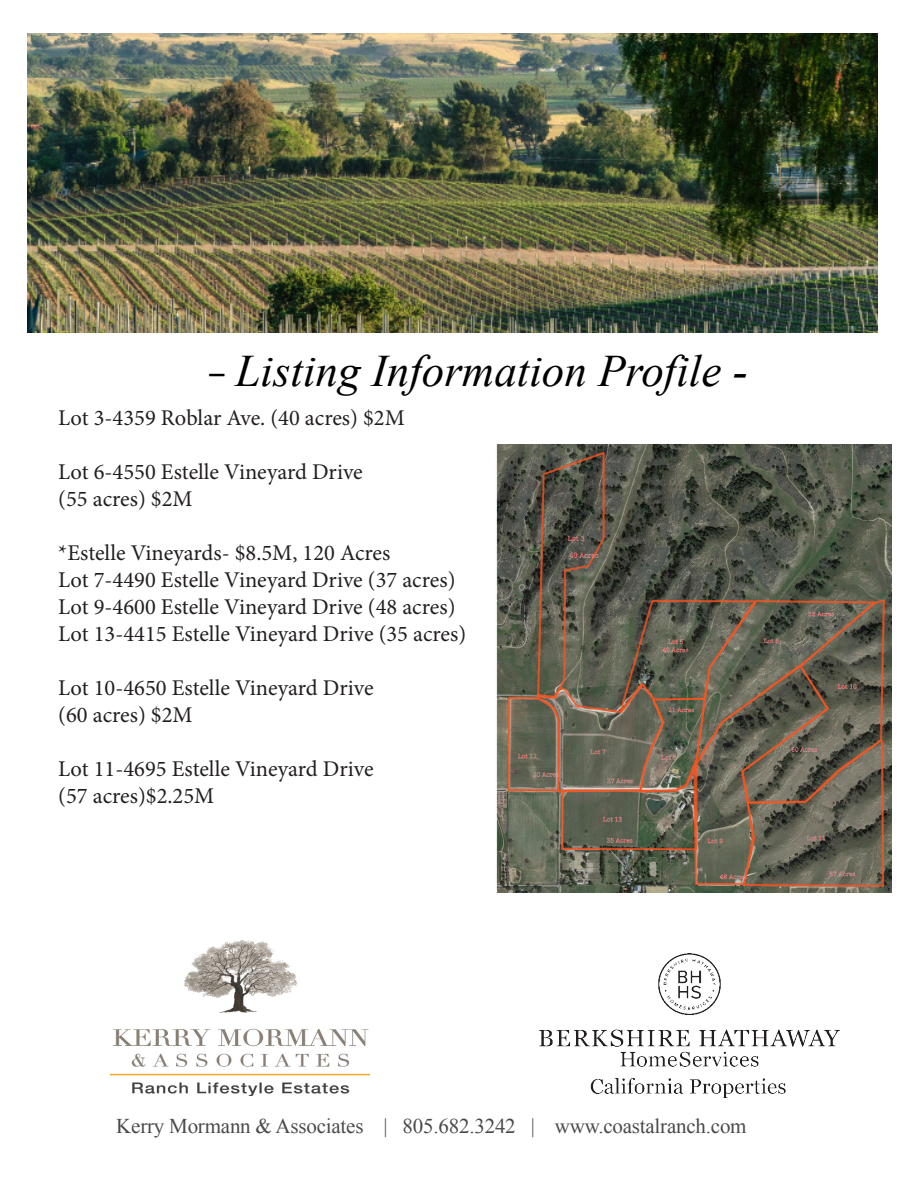
<style>
.page{position:relative;width:918px;height:1188px;background:#fff}
.page>*{position:absolute;margin:0;border:0;box-sizing:border-box;transform-origin:0 0}
.t1{font:italic 45px "Times New Roman";color:#000}
.t2{font:22.5px/27px "Minion Pro";color:#231f20}
.t3{font:21px "Times New Roman";letter-spacing:-.01em;color:#4a4a4b}
.s1{font-family:"Adobe Caslon Pro"}
</style>
<div class="page">
<img style="left:111px;top:941px;width:259px;height:155px">
<img style="left:539px;top:954px;width:300px;height:143px">
<img style="left:496px;top:445px;width:395px;height:447px">
<img style="left:27px;top:34px;width:851px;height:299px">
<p class="t1" style="left:206px;top:339px;width:543px"><span class="s1">-</span> Listing Information Profile -</p>
<p class="t2" style="left:58px;top:404px;width:348px">Lot 3-4359 Roblar Ave. (40 acres) $2M</p>
<p class="t2" style="left:58px;top:458px;width:306px">Lot 6-4550 Estelle Vineyard Drive (55 acres) $2M</p>
<p class="t2" style="left:58px;top:539px;width:334px">*Estelle Vineyards- $8.5M, 120 Acres</p>
<p class="t2" style="left:58px;top:566px;width:399px">Lot 7-4490 Estelle Vineyard Drive (37 acres)</p>
<p class="t2" style="left:58px;top:593px;width:399px">Lot 9-4600 Estelle Vineyard Drive (48 acres)</p>
<p class="t2" style="left:58px;top:620px;width:409px">Lot 13-4415 Estelle Vineyard Drive (35 acres)</p>
<p class="t2" style="left:58px;top:674px;width:317px">Lot 10-4650 Estelle Vineyard Drive (60 acres) $2M</p>
<p class="t2" style="left:58px;top:755px;width:317px">Lot 11-4695 Estelle Vineyard Drive (57 acres)$2.25M</p>
<p class="t3" style="left:116px;top:1112px;width:632px">Kerry Mormann &amp; Associates | 805.682.3242 | www.coastalranch.com</p>
</div>
